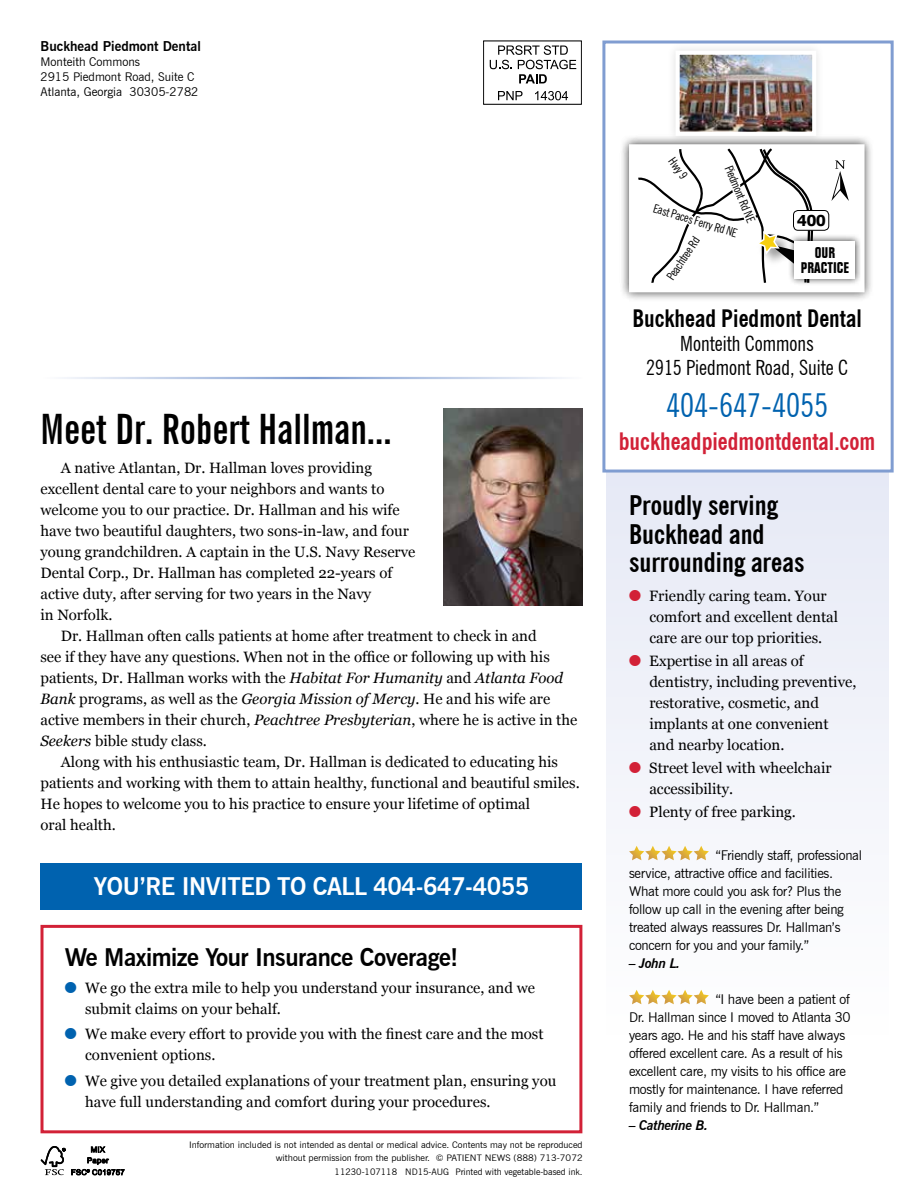
<style>
.page{position:relative;width:918px;height:1188px;background:#fff}
.page>*{position:absolute;margin:0;border:0;box-sizing:border-box;transform-origin:0 0}
.t1{font:700 extra-condensed 42px "News Gothic BT";color:#000}
.t2{font:condensed 33px "News Gothic BT";color:#0062af}
.t3{font:700 condensed 27px/28.3px "News Gothic BT";color:#000}
.t4{font:700 24.3px "News Gothic BT";letter-spacing:-.02em;color:#000}
.t5{font:700 24.3px "News Gothic BT";letter-spacing:-.02em;color:#fff}
.t6{font:700 condensed 24px "News Gothic BT";color:#d22137}
.t7{font:700 condensed 24px "News Gothic BT";color:#000}
.t8{font:condensed 21px/24px "News Gothic BT";color:#000;text-align:center}
.t9{font:15px/21px "Georgia";color:#000}
.t10{font:700 condensed 15px/15px "Folio BT";color:#000;text-align:center}
.t11{font:700 15px "Verdana";color:#000;scale:.96 1}
.t12{font:13.5px/18px "News Gothic BT";letter-spacing:-.02em;color:#000}
.t13{font:700 13.5px "News Gothic BT";color:#000}
.t14{font:italic 700 13.5px "News Gothic BT";letter-spacing:-.02em;color:#000}
.t15{font:12px/15px "News Gothic BT";color:#000}
.t16{font:condensed 12px "News Gothic BT";color:#000}
.t17{font:9px/13.5px "News Gothic BT";color:#000;text-align:right;scale:1.05 1}
.t18{font:9px "News Gothic BT";color:#000}
.s1{font-style:italic}
.s2{font-family:"Monotype Sorts";color:#0062af}
.s3{font-family:"Monotype Sorts";color:#d22137}
</style>
<div class="page">
<div style="left:40px;top:863px;width:542px;height:47px;background:#0062af"></div>
<div style="left:606px;top:351px;width:282px;height:684px;background:#f2f3fa"></div>
<div style="left:602px;top:40px;width:292px;height:433px;background:#fff;border:3px solid #809dd1"></div>
<hr style="left:40px;top:377px;width:542px;height:2px;background:#809dd1">
<div style="left:40px;top:925px;width:542px;height:208px;background:#fff;border:3px solid #d22137"></div>
<div style="left:619px;top:134px;width:255px;height:168px;background:#000;opacity:.75"></div>
<div style="left:631px;top:146px;width:232px;height:144px;background:#fff"></div>
<svg style="left:831px;top:160px;width:18px;height:41px"></svg>
<div style="left:793px;top:210px;width:36px;height:21px;border:1px solid #000;border-radius:5px"></div>
<svg style="left:638px;top:149px;width:176px;height:134px"></svg>
<div style="left:787px;top:234px;width:75px;height:51px;background:#000;opacity:.75"></div>
<div style="left:795px;top:241px;width:60px;height:37px;background:#fff"></div>
<div style="left:629px;top:144px;width:236px;height:148px;border:4px solid #fff"></div>
<svg style="left:41px;top:1146px;width:83px;height:30px"></svg>
<svg style="left:498px;top:91px;width:25px;height:9px"></svg>
<svg style="left:535px;top:91px;width:33px;height:9px"></svg>
<div style="left:483px;top:41px;width:99px;height:64px;border:1px solid #000"></div>
<svg style="left:490px;top:45px;width:86px;height:38px"></svg>
<svg style="left:629px;top:846px;width:80px;height:14px"></svg>
<svg style="left:629px;top:990px;width:80px;height:14px"></svg>
<img style="left:443px;top:409px;width:139px;height:197px">
<div style="left:667px;top:42px;width:158px;height:102px;background:#000;opacity:.12"></div>
<img style="left:681px;top:56px;width:130px;height:75px">
<div style="left:676px;top:51px;width:140px;height:85px;border:4px solid #fff"></div>
<p class="t13" style="left:40px;top:38px;width:162px">Buckhead Piedmont Dental</p>
<p class="t15" style="left:40px;top:54px;width:160px">Monteith Commons<br>2915 Piedmont Road, Suite C<br>Atlanta, Georgia 30305-2782</p>
<h1 class="t1" style="left:40px;top:403px;width:353px">Meet Dr. Robert Hallman...</h1>
<p class="t9" style="left:40px;top:458px;width:376px;text-indent:20px">A native Atlantan, Dr. Hallman loves providing excellent dental care to your neighbors and wants to welcome you to our practice. Dr. Hallman and his wife have two beautiful daughters, two sons-in-law, and four young grandchildren. A captain in the U.S. Navy Reserve Dental Corp., Dr. Hallman has completed 22-years of active duty, after serving for two years in the Navy<br>in Norfolk.</p>
<p class="t9" style="left:40px;top:626px;width:538px;text-indent:20px">Dr. Hallman often calls patients at home after treatment to check in and<br>see if they have any questions. When not in the office or following up with his patients, Dr. Hallman works with the <span class="s1">Habitat For Humanity</span> and <span class="s1">Atlanta Food Bank</span> programs, as well as the <span class="s1">Georgia Mission of Mercy</span>. He and his wife are active members in their church, <span class="s1">Peachtree Presbyterian</span>, where he is active in the <span class="s1">Seekers</span> bible study class.</p>
<p class="t9" style="left:40px;top:752px;width:541px;text-indent:20px">Along with his enthusiastic team, Dr. Hallman is dedicated to educating his patients and working with them to attain healthy, functional and beautiful smiles.<br>He hopes to welcome you to his practice to ensure your lifetime of optimal<br>oral health.</p>
<h3 class="t5" style="left:94px;top:872px;width:437px">YOU’RE INVITED TO CALL 404-647-4055</h3>
<h3 class="t4" style="left:65px;top:942px;width:395px">We Maximize Your Insurance Coverage!</h3>
<p class="t9" style="left:85px;top:977px;width:451px;text-indent:-20px"><span class="s2">l</span> We go the extra mile to help you understand your insurance, and we submit claims on your behalf.</p>
<p class="t9" style="left:85px;top:1023px;width:460px;text-indent:-20px"><span class="s2">l</span> We make every effort to provide you with the finest care and the most convenient options.</p>
<p class="t9" style="left:85px;top:1070px;width:473px;text-indent:-20px"><span class="s2">l</span> We give you detailed explanations of your treatment plan, ensuring you have full understanding and comfort during your procedures.</p>
<p class="t17" style="left:189px;top:1138px;width:376px">Information included is not intended as dental or medical advice. Contents may not be reproduced without permission from the publisher. © PATIENT NEWS (888) 713-7072<br>Printed with vegetable-based ink.</p>
<p class="t18" style="left:335px;top:1166px;width:116px">11230-107118 ND15-AUG</p>
<p class="t16" style="left:677px;top:155px;width:25px;rotate:55deg">Hwy 9</p>
<p class="t16" style="left:735px;top:163px;width:62px;rotate:67deg">Piedmont Rd NE</p>
<p class="t16" style="left:656px;top:201px;width:89px;rotate:17deg">East Paces Ferry Rd NE</p>
<p class="t16" style="left:664px;top:275px;width:51px;rotate:-57deg">Peachtree Rd</p>
<p class="t11" style="left:797px;top:211px;width:32px">400</p>
<p class="t10" style="left:801px;top:245px;width:50px">OUR<br>PRACTICE</p>
<h3 class="t7" style="left:632px;top:304px;width:231px">Buckhead Piedmont Dental</h3>
<h3 class="t8" style="left:646px;top:331px;width:203px">Monteith Commons<br>2915 Piedmont Road, Suite C</h3>
<h2 class="t2" style="left:666px;top:385px;width:163px">404-647-4055</h2>
<h3 class="t6" style="left:619px;top:427px;width:258px">buckheadpiedmontdental.com</h3>
<h3 class="t3" style="left:629px;top:491px;width:177px">Proudly serving<br>Buckhead and surrounding areas</h3>
<p class="t9" style="left:649px;top:585px;width:190px;text-indent:-20px"><span class="s3">l</span> Friendly caring team. Your comfort and excellent dental care are our top priorities.</p>
<p class="t9" style="left:649px;top:650px;width:209px;text-indent:-20px"><span class="s3">l</span> Expertise in all areas of dentistry, including preventive, restorative, cosmetic, and implants at one convenient and nearby location.</p>
<p class="t9" style="left:649px;top:757px;width:184px;text-indent:-20px"><span class="s3">l</span> Street level with wheelchair accessibility.</p>
<p class="t9" style="left:629px;top:801px;width:168px"><span class="s3">l</span> Plenty of free parking.</p>
<p class="t12" style="left:629px;top:846px;width:235px;text-indent:87px">“Friendly staff, professional service, attractive office and facilities.<br>What more could you ask for? Plus the follow up call in the evening after being treated always reassures Dr. Hallman’s concern for you and your family.”</p>
<p class="t14" style="left:629px;top:955px;width:53px">– John L.</p>
<p class="t12" style="left:629px;top:990px;width:223px;text-indent:86px">“I have been a patient of Dr. Hallman since I moved to Atlanta 30 years ago. He and his staff have always offered excellent care. As a result of his excellent care, my visits to his office are mostly for maintenance. I have referred family and friends to Dr. Hallman.”</p>
<p class="t14" style="left:629px;top:1117px;width:81px">– Catherine B.</p>
</div>
